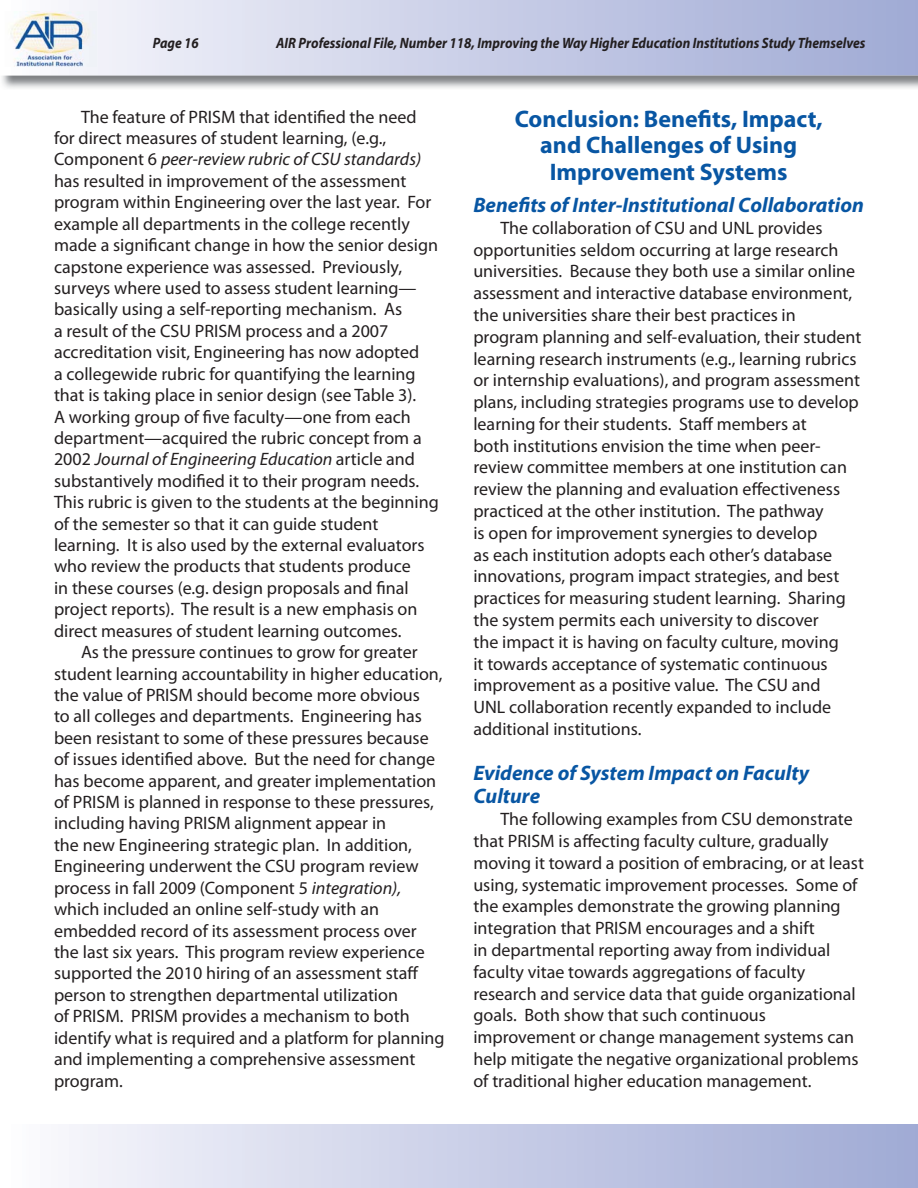
<style>
.page{position:relative;width:918px;height:1188px;background:#fff}
.page>*{position:absolute;margin:0;border:0;box-sizing:border-box;transform-origin:0 0}
.t1{font:700 24px/26.2px "Myriad Pro";color:#0856a3;text-align:center}
.t2{font:italic 700 21px/23.2px "Myriad Pro";color:#0856a3}
.t3{font:18px/21.5px "Myriad Pro";color:#231f20}
.t4{font:italic 700 15px "Myriad Pro";color:#231f20;scale:.9 1}
.s1{font-style:italic}
</style>
<div class="page">
<svg style="left:13px;top:0;width:905px;height:75px;background:#c8cee6"></svg>
<img style="left:5px;top:12px;width:91px;height:55px">
<div style="left:0;top:1125px;width:918px;height:63px;background:linear-gradient(to right,#fbfafd,#9ea9d4)"></div>
<p class="t4" style="left:153px;top:37px;width:53px">Page 16</p>
<p class="t4" style="left:276px;top:37px;width:656px">AIR Professional File, Number 118, Improving the Way Higher Education Institutions Study Themselves</p>
<p class="t3" style="left:54px;top:107px;width:386px;text-indent:27px">The feature of PRISM that identified the need for direct measures of student learning, (e.g., Component 6 <span class="s1">peer-review rubric of CSU standards) </span>has resulted in improvement of the assessment program within Engineering over the last year. For example all departments in the college recently made a significant change in how the senior design capstone experience was assessed. Previously, surveys where used to assess student learning— basically using a self-reporting mechanism. As<br>a result of the CSU PRISM process and a 2007 accreditation visit, Engineering has now adopted<br>a collegewide rubric for quantifying the learning that is taking place in senior design (see Table 3).<br>A working group of five faculty—one from each department—acquired the rubric concept from a 2002 <span class="s1">Journal of Engineering Education</span> article and substantively modified it to their program needs.<br>This rubric is given to the students at the beginning of the semester so that it can guide student learning. It is also used by the external evaluators who review the products that students produce<br>in these courses (e.g. design proposals and final project reports). The result is a new emphasis on direct measures of student learning outcomes.</p>
<p class="t3" style="left:54px;top:643px;width:392px;text-indent:27px">As the pressure continues to grow for greater student learning accountability in higher education, the value of PRISM should become more obvious<br>to all colleges and departments. Engineering has been resistant to some of these pressures because of issues identified above. But the need for change has become apparent, and greater implementation of PRISM is planned in response to these pressures, including having PRISM alignment appear in<br>the new Engineering strategic plan. In addition, Engineering underwent the CSU program review process in fall 2009 (Component 5 <span class="s1">integration), </span>which included an online self-study with an embedded record of its assessment process over the last six years. This program review experience supported the 2010 hiring of an assessment staff person to strengthen departmental utilization<br>of PRISM. PRISM provides a mechanism to both identify what is required and a platform for planning and implementing a comprehensive assessment program.</p>
<h1 class="t1" style="left:515px;top:108px;width:310px">Conclusion: Benefits, Impact, and Challenges of Using<br>Improvement Systems</h1>
<p class="t2" style="left:473px;top:195px;width:392px">Benefits of Inter-Institutional Collaboration</p>
<p class="t3" style="left:473px;top:218px;width:390px;text-indent:27px">The collaboration of CSU and UNL provides opportunities seldom occurring at large research universities. Because they both use a similar online assessment and interactive database environment, the universities share their best practices in program planning and self-evaluation, their student learning research instruments (e.g., learning rubrics or internship evaluations), and program assessment plans, including strategies programs use to develop learning for their students. Staff members at<br>both institutions envision the time when peer&shy;review committee members at one institution can review the planning and evaluation effectiveness practiced at the other institution. The pathway<br>is open for improvement synergies to develop<br>as each institution adopts each other’s database innovations, program impact strategies, and best practices for measuring student learning. Sharing the system permits each university to discover<br>the impact it is having on faculty culture, moving<br>it towards acceptance of systematic continuous improvement as a positive value. The CSU and<br>UNL collaboration recently expanded to include additional institutions.</p>
<p class="t2" style="left:473px;top:763px;width:337px">Evidence of System Impact on Faculty<br>Culture</p>
<p class="t3" style="left:473px;top:809px;width:392px;text-indent:27px">The following examples from CSU demonstrate that PRISM is affecting faculty culture, gradually moving it toward a position of embracing, or at least using, systematic improvement processes. Some of the examples demonstrate the growing planning integration that PRISM encourages and a shift<br>in departmental reporting away from individual faculty vitae towards aggregations of faculty research and service data that guide organizational goals. Both show that such continuous improvement or change management systems can help mitigate the negative organizational problems of traditional higher education management.</p>
</div>
